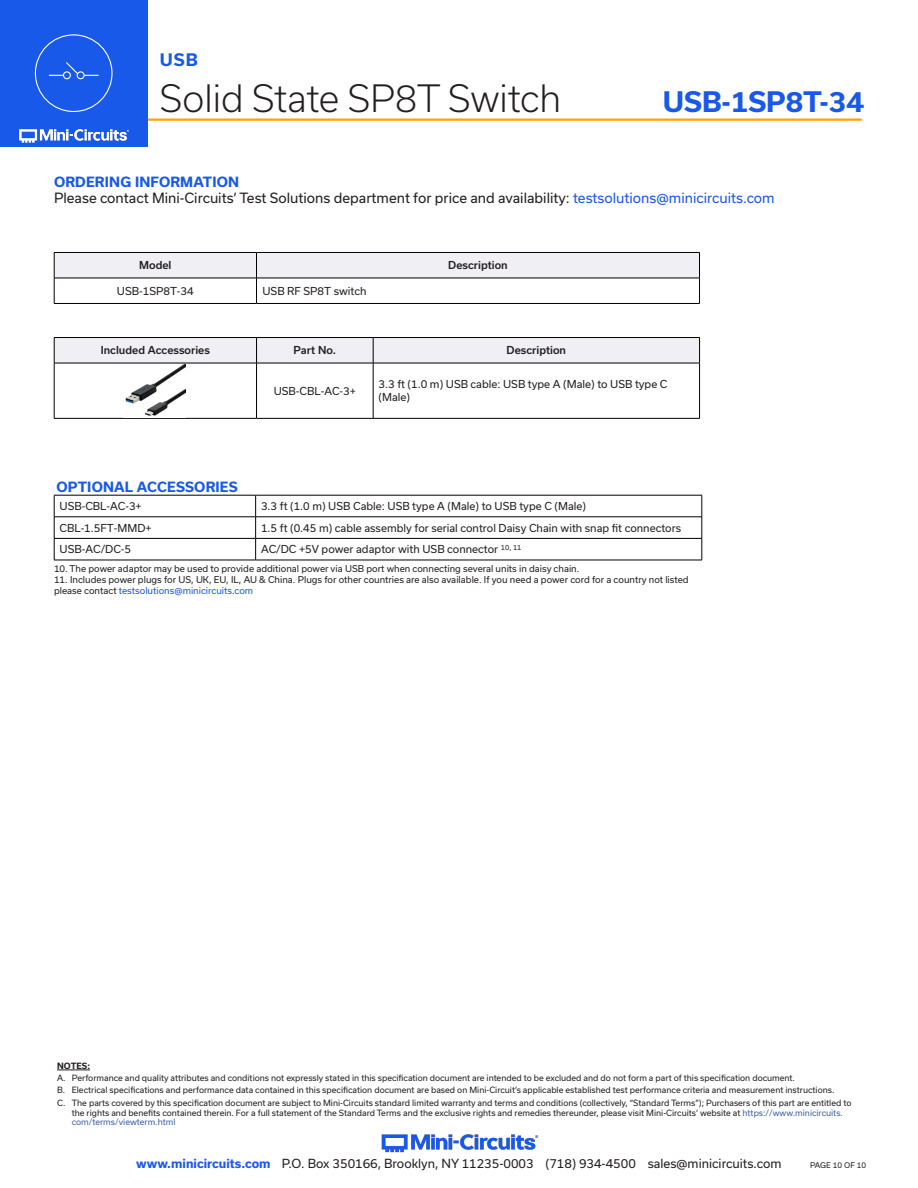
<style>
.page{position:relative;width:918px;height:1188px;background:#fff}
.page>*{position:absolute;margin:0;border:0;box-sizing:border-box;transform-origin:0 0}
.t1{font:300 36px "Usual";color:#231f20}
.t2{font:700 27px "Usual";color:#1859ea}
.t3{font:700 16.5px "Usual";color:#1859ea}
.Regular_Copy{font:13.5px "Usual";color:#231f20}
.Blue_Headers{font:700 13.5px "Usual";letter-spacing:.015em;color:#1859ea}
.t4{font:12px "Usual";color:#231f20}
.Table_Body_Left_Just{font:10.5px "Usual";color:#231f20}
.Table_Body_Center{font:10.5px/12.6px "Usual";color:#231f20}
.Table_Header_Center{font:500 10.5px "Usual";color:#231f20}
.Table_Header_Left_Ju{font:10.5px "Usual";color:#231f20}
.Notes{font:9px/10.8px "Usual";color:#231f20}
.t5{font:8.25px/12.1px "Usual";color:#231f20}
.t6{font:700 8.25px "Usual";letter-spacing:.015em;color:#231f20}
.t7{font:7.5px "Usual";color:#231f20}
.s1{color:#1859ea}
.s2{color:#3d61ad}
.s3{font-weight:700;color:#1859ea}
</style>
<div class="page">
<hr style="left:129px;top:118px;width:733px;height:3px;background:#ffa300">
<div style="left:0;top:0;width:147px;height:147px;background:#1859ea"></div>
<img style="left:19px;top:128px;width:110px;height:15px">
<img style="left:381px;top:1134px;width:158px;height:19px">
<div style="left:35px;top:34px;width:78px;height:78px;border:1px solid #fff;border-radius:50%"></div>
<div style="left:63px;top:71px;width:8px;height:8px;border:1px solid #fff;border-radius:50%"></div>
<div style="left:77px;top:71px;width:8px;height:8px;border:1px solid #fff;border-radius:50%"></div>
<svg style="left:49px;top:62px;width:50px;height:14px"></svg>
<hr style="left:57px;top:1070px;width:33px;height:1px;background:#231f20">
<hr style="left:54px;top:337px;width:203px;height:1px;background:#000">
<hr style="left:257px;top:337px;width:116px;height:1px;background:#000">
<hr style="left:373px;top:337px;width:327px;height:1px;background:#000">
<div style="left:54px;top:338px;width:646px;height:25px;background:#efeff4"></div>
<hr style="left:54px;top:363px;width:203px;height:1px;background:#000">
<hr style="left:54px;top:363px;width:1px;height:55px;background:#000">
<hr style="left:257px;top:363px;width:116px;height:1px;background:#000">
<hr style="left:256px;top:363px;width:1px;height:55px;background:#000">
<hr style="left:373px;top:363px;width:327px;height:1px;background:#000">
<hr style="left:373px;top:363px;width:1px;height:55px;background:#000">
<hr style="left:699px;top:363px;width:1px;height:55px;background:#000">
<hr style="left:54px;top:418px;width:203px;height:1px;background:#000">
<hr style="left:257px;top:418px;width:116px;height:1px;background:#000">
<hr style="left:373px;top:418px;width:327px;height:1px;background:#000">
<svg style="left:54px;top:252px;width:646px;height:51px"></svg>
<hr style="left:54px;top:303px;width:202px;height:1px;background:#000">
<hr style="left:256px;top:303px;width:444px;height:1px;background:#000">
<img style="left:125px;top:365px;width:60px;height:51px">
<hr style="left:54px;top:495px;width:202px;height:1px;background:#000">
<hr style="left:256px;top:495px;width:446px;height:1px;background:#000">
<hr style="left:54px;top:517px;width:202px;height:1px;background:#000">
<hr style="left:256px;top:517px;width:446px;height:1px;background:#000">
<hr style="left:54px;top:538px;width:202px;height:1px;background:#000">
<svg style="left:54px;top:495px;width:1px;height:65px"></svg>
<hr style="left:256px;top:538px;width:446px;height:1px;background:#000">
<svg style="left:255px;top:495px;width:1px;height:65px"></svg>
<svg style="left:702px;top:495px;width:1px;height:65px"></svg>
<hr style="left:54px;top:560px;width:202px;height:1px;background:#000">
<hr style="left:256px;top:560px;width:446px;height:1px;background:#000">
<h3 class="t3" style="left:160px;top:51px;width:39px">USB</h3>
<h1 class="t1" style="left:160px;top:78px;width:403px">Solid State SP8T Switch</h1>
<h2 class="t2" style="left:663px;top:86px;width:203px">USB-1SP8T-34</h2>
<p class="Blue_Headers" style="left:54px;top:174px;width:187px">ORDERING INFORMATION</p>
<p class="Regular_Copy" style="left:54px;top:190px;width:722px">Please contact Mini-Circuits’ Test Solutions department for price and availability: <span class="s1">testsolutions@minicircuits.com</span></p>
<p class="Table_Header_Center" style="left:139px;top:259px;width:34px">Model</p>
<p class="Table_Header_Center" style="left:448px;top:259px;width:61px">Description</p>
<p class="Table_Body_Center" style="left:117px;top:284px;width:78px">USB-1SP8T-34</p>
<p class="Table_Body_Center" style="left:262px;top:284px;width:106px">USB RF SP8T switch</p>
<p class="Table_Header_Center" style="left:101px;top:344px;width:111px">Included Accessories</p>
<p class="Table_Header_Center" style="left:293px;top:344px;width:44px">Part No.</p>
<p class="Table_Header_Center" style="left:507px;top:344px;width:61px">Description</p>
<p class="Table_Body_Center" style="left:274px;top:384px;width:84px">USB-CBL-AC-3+</p>
<p class="Table_Body_Center" style="left:379px;top:378px;width:290px">3.3 ft (1.0 m) USB cable: USB type A (Male) to USB type C (Male)</p>
<p class="Blue_Headers" style="left:56px;top:479px;width:183px">OPTIONAL ACCESSORIES</p>
<p class="Table_Header_Left_Ju" style="left:60px;top:500px;width:84px">USB-CBL-AC-3+</p>
<p class="Table_Body_Left_Just" style="left:261px;top:500px;width:327px">3.3 ft (1.0 m) USB Cable: USB type A (Male) to USB type C (Male)</p>
<p class="Table_Header_Left_Ju" style="left:60px;top:522px;width:94px">CBL-1.5FT-MMD+</p>
<p class="Table_Body_Left_Just" style="left:261px;top:522px;width:422px">1.5 ft (0.45 m) cable assembly for serial control Daisy Chain with snap fit connectors</p>
<p class="Table_Header_Left_Ju" style="left:60px;top:543px;width:73px">USB-AC/DC-5</p>
<p class="Table_Body_Left_Just" style="left:261px;top:543px;width:262px">AC/DC +5V power adaptor with USB connector <sup>10,</sup> <sup>11</sup></p>
<p class="Notes" style="left:54px;top:564px;width:527px">10. The power adaptor may be used to provide additional power via USB port when connecting several units in daisy chain.</p>
<p class="Notes" style="left:54px;top:574px;width:636px">11. Includes power plugs for US, UK, EU, IL, AU &amp; China. Plugs for other countries are also available. If you need a power cord for a country not listed please contact <span class="s1">testsolutions@minicircuits.com</span></p>
<p class="t6" style="left:57px;top:1061px;width:35px">NOTES:</p>
<p class="t5" style="left:57px;top:1072px;width:796px">A. Performance and quality attributes and conditions not expressly stated in this specification document are intended to be excluded and do not form a part of this specification document.<br>B. Electrical specifications and performance data contained in this specification document are based on Mini-Circuit’s applicable established test performance criteria and measurement instructions.<br>C. The parts covered by this specification document are subject to Mini-Circuits standard limited warranty and terms and conditions (collectively, “Standard Terms”); Purchasers of this part are entitled to</p>
<p class="t5" style="left:72px;top:1108px;width:773px;line-height:9.9px">the rights and benefits contained therein. For a full statement of the Standard Terms and the exclusive rights and remedies thereunder, please visit Mini-Circuits’ website at <span class="s2">https://www.minicircuits. com/terms/viewterm.html</span></p>
<h3 class="t4" style="left:136px;top:1157px;width:647px"><span class="s3">www.minicircuits.com</span> P.O. Box 350166, Brooklyn, NY 11235-0003 (718) 934-4500 sales@minicircuits.com</h3>
<p class="t7" style="left:810px;top:1161px;width:58px">PAGE 10 OF 10</p>
</div>
